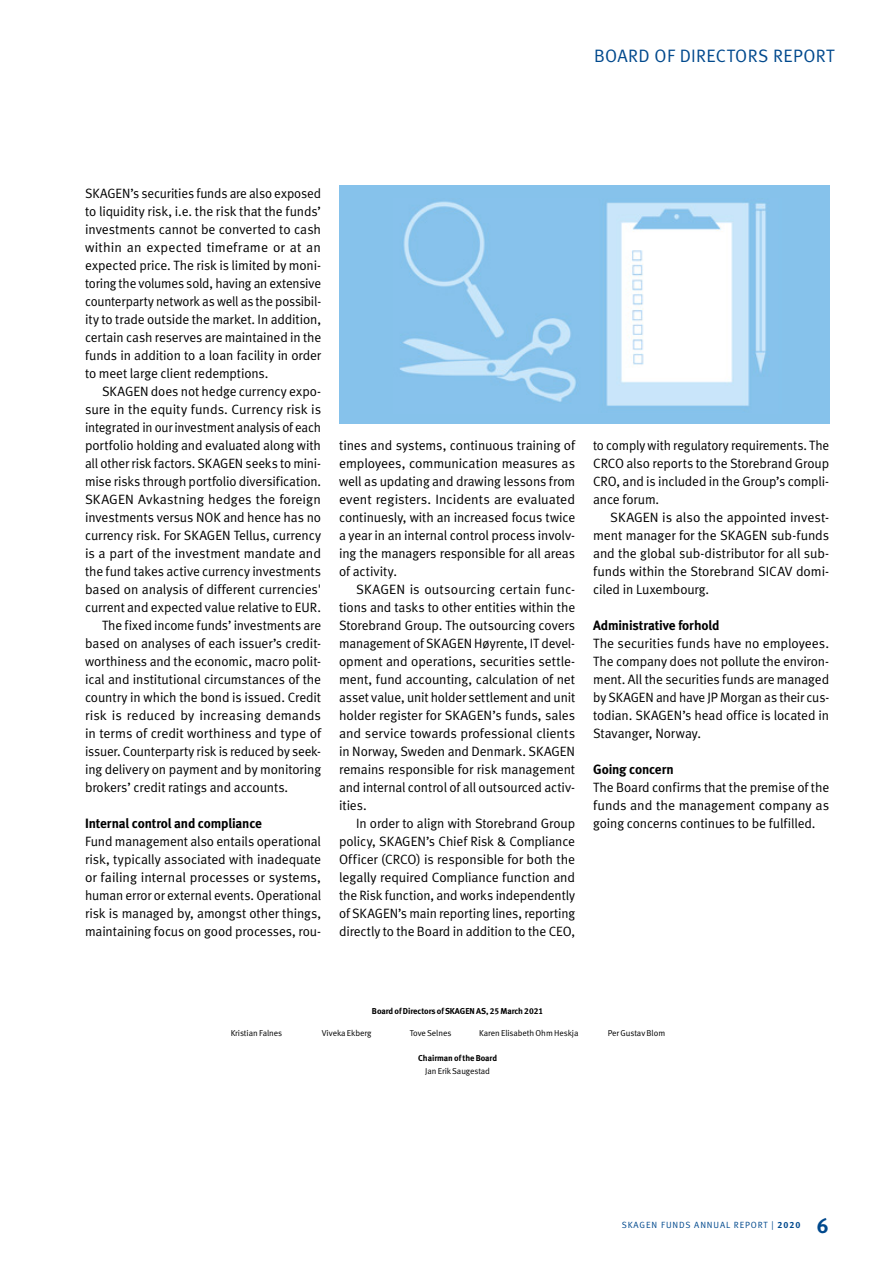
<style>
.page{position:relative;width:893px;height:1263px;background:#fff}
.page>*{position:absolute;margin:0;border:0;box-sizing:border-box;transform-origin:0 0}
.t1{font:21px "Meta Bold LF";color:#00498d}
.t2{font:18px "Meta Normal";letter-spacing:.02em;color:#00498d}
.t3{font:13.5px/18px "Meta Normal LF";letter-spacing:-.01em;color:#000;text-align:justify}
.t4{font:700 13.5px "Meta";letter-spacing:-.01em;color:#000}
.t5{font:13.5px "Meta Normal LF";letter-spacing:-.01em;color:#000;scale:.96 1}
.t6{font:13.5px "Meta Normal LF";letter-spacing:.01em;color:#000}
.t7{font:13.5px "Meta Bold LF";letter-spacing:-.01em;color:#000}
.t8{font:9px "Meta Normal LF";letter-spacing:.1em;color:#00498d}
.t9{font:8.55px "Meta Normal LF";letter-spacing:-.005em;color:#000}
.t10{font:8.55px "Meta Bold LF";letter-spacing:-.005em;color:#000}
.s1{font-family:"Meta Bold LF"}
</style>
<div class="page">
<div style="left:339px;top:185px;width:490px;height:238px;background:#86c2eb"></div>
<img style="left:400px;top:201px;width:366px;height:205px">
<h2 class="t2" style="left:594px;top:45px;width:242px">BOARD OF DIRECTORS REPORT</h2>
<p class="t3" style="left:85px;top:184px;width:238px">SKAGEN’s securities funds are also exposed to liquidity risk, i.e. the risk that the funds’ investments cannot be converted to cash within an expected timeframe or at an expected price. The risk is limited by moni&shy;toring the volumes sold, having an extensive counterparty network as well as the possibil&shy;ity to trade outside the market. In addition, certain cash reserves are maintained in the funds in addition to a loan facility in order to meet large client redemptions.</p>
<p class="t3" style="left:102px;top:382px;width:221px">SKAGEN does not hedge currency expo-</p>
<p class="t3" style="left:85px;top:400px;width:238px">sure in the equity funds. Currency risk is</p>
<p class="t5" style="left:85px;top:420px;width:247px">integrated in our investment analysis of each</p>
<p class="t3" style="left:85px;top:436px;width:237px">portfolio holding and evaluated along with</p>
<p class="t3" style="left:85px;top:454px;width:238px">all other risk factors. SKAGEN seeks to mini-</p>
<p class="t3" style="left:85px;top:472px;width:238px">mise risks through portfolio diversification.</p>
<p class="t6" style="left:85px;top:492px;width:238px">SKAGEN Avkastning hedges the foreign</p>
<p class="t3" style="left:85px;top:508px;width:238px">investments versus NOK and hence has no</p>
<p class="t3" style="left:85px;top:526px;width:237px">currency risk. For SKAGEN Tellus, currency</p>
<p class="t3" style="left:85px;top:544px;width:238px">is a part of the investment mandate and</p>
<p class="t3" style="left:85px;top:562px;width:238px">the fund takes active currency investments</p>
<p class="t3" style="left:85px;top:580px;width:238px">based on analysis of different currencies'</p>
<p class="t3" style="left:85px;top:598px;width:237px">current and expected value relative to EUR.</p>
<p class="t3" style="left:102px;top:616px;width:221px">The fixed income funds’ investments are</p>
<p class="t3" style="left:85px;top:634px;width:238px">based on analyses of each issuer’s credit-</p>
<p class="t3" style="left:85px;top:652px;width:238px">worthiness and the economic, macro polit-</p>
<p class="t3" style="left:85px;top:670px;width:238px">ical and institutional circumstances of the</p>
<p class="t3" style="left:85px;top:688px;width:238px">country in which the bond is issued. Credit</p>
<p class="t3" style="left:85px;top:706px;width:238px">risk is reduced by increasing demands</p>
<p class="t3" style="left:85px;top:724px;width:237px">in terms of credit worthiness and type of</p>
<p class="t3" style="left:85px;top:742px;width:238px">issuer. Counterparty risk is reduced by seek-</p>
<p class="t3" style="left:85px;top:760px;width:238px">ing delivery on payment and by monitoring</p>
<p class="t3" style="left:85px;top:778px;width:205px">brokers’ credit ratings and accounts.</p>
<p class="t4" style="left:85px;top:815px;width:178px">Internal control and compliance</p>
<p class="t3" style="left:85px;top:832px;width:238px">Fund management also entails operational risk, typically associated with inadequate or failing internal processes or systems, human error or external events. Operational risk is managed by, amongst other things, maintaining focus on good processes, rou-</p>
<p class="t3" style="left:339px;top:436px;width:238px">tines and systems, continuous training of employees, communication measures as well as updating and drawing lessons from event registers. Incidents are evaluated continuesly, with an increased focus twice a year in an internal control process involv&shy;ing the managers responsible for all areas of activity.</p>
<p class="t3" style="left:339px;top:580px;width:238px;text-indent:17px">SKAGEN is outsourcing certain func&shy;tions and tasks to other entities within the Storebrand Group. The outsourcing covers management of SKAGEN Høyrente, IT devel&shy;opment and operations, securities settle&shy;ment, fund accounting, calculation of net asset value, unit holder settlement and unit holder register for SKAGEN’s funds, sales and service towards professional clients in Norway, Sweden and Denmark. SKAGEN remains responsible for risk management and internal control of all outsourced activ&shy;ities.</p>
<p class="t3" style="left:339px;top:814px;width:238px;text-indent:17px">In order to align with Storebrand Group policy, SKAGEN’s Chief Risk &amp; Compliance Officer (CRCO) is responsible for both the legally required Compliance function and the Risk function, and works independently of SKAGEN’s main reporting lines, reporting directly to the Board in addition to the CEO,</p>
<p class="t3" style="left:593px;top:436px;width:238px">to comply with regulatory requirements. The CRCO also reports to the Storebrand Group CRO, and is included in the Group’s compli&shy;ance forum.</p>
<p class="t3" style="left:593px;top:508px;width:238px;text-indent:17px">SKAGEN is also the appointed invest&shy;ment manager for the SKAGEN sub-funds and the global sub-distributor for all sub&shy;funds within the Storebrand SICAV domi&shy;ciled in Luxembourg.</p>
<p class="t4" style="left:593px;top:617px;width:128px">Administrative forhold</p>
<p class="t3" style="left:593px;top:634px;width:238px">The securities funds have no employees.<br>The company does not pollute the environ&shy;ment. All the securities funds are managed by SKAGEN and have JP Morgan as their cus&shy;todian. SKAGEN’s head office is located in Stavanger, Norway.</p>
<p class="t7" style="left:593px;top:761px;width:82px">Going concern</p>
<p class="t3" style="left:593px;top:778px;width:238px">The Board confirms that the premise of the funds and the management company as going concerns continues to be fulfilled.</p>
<p class="t10" style="left:372px;top:1005px;width:173px">Board of Directors of SKAGEN AS, 25 March 2021</p>
<p class="t9" style="left:231px;top:1028px;width:53px">Kristian Falnes</p>
<p class="t9" style="left:322px;top:1028px;width:51px">Viveka Ekberg</p>
<p class="t9" style="left:410px;top:1028px;width:43px">Tove Selnes</p>
<p class="t9" style="left:479px;top:1028px;width:101px">Karen Elisabeth Ohm Heskja</p>
<p class="t9" style="left:608px;top:1028px;width:59px">Per Gustav Blom</p>
<p class="t10" style="left:418px;top:1053px;width:80px">Chairman of the Board</p>
<p class="t9" style="left:425px;top:1066px;width:66px">Jan Erik Saugestad</p>
<p class="t8" style="left:622px;top:1220px;width:180px">SKAGEN FUNDS ANNUAL REPORT | <span class="s1">2020</span></p>
<h1 class="t1" style="left:817px;top:1212px;width:13px">6</h1>
</div>
